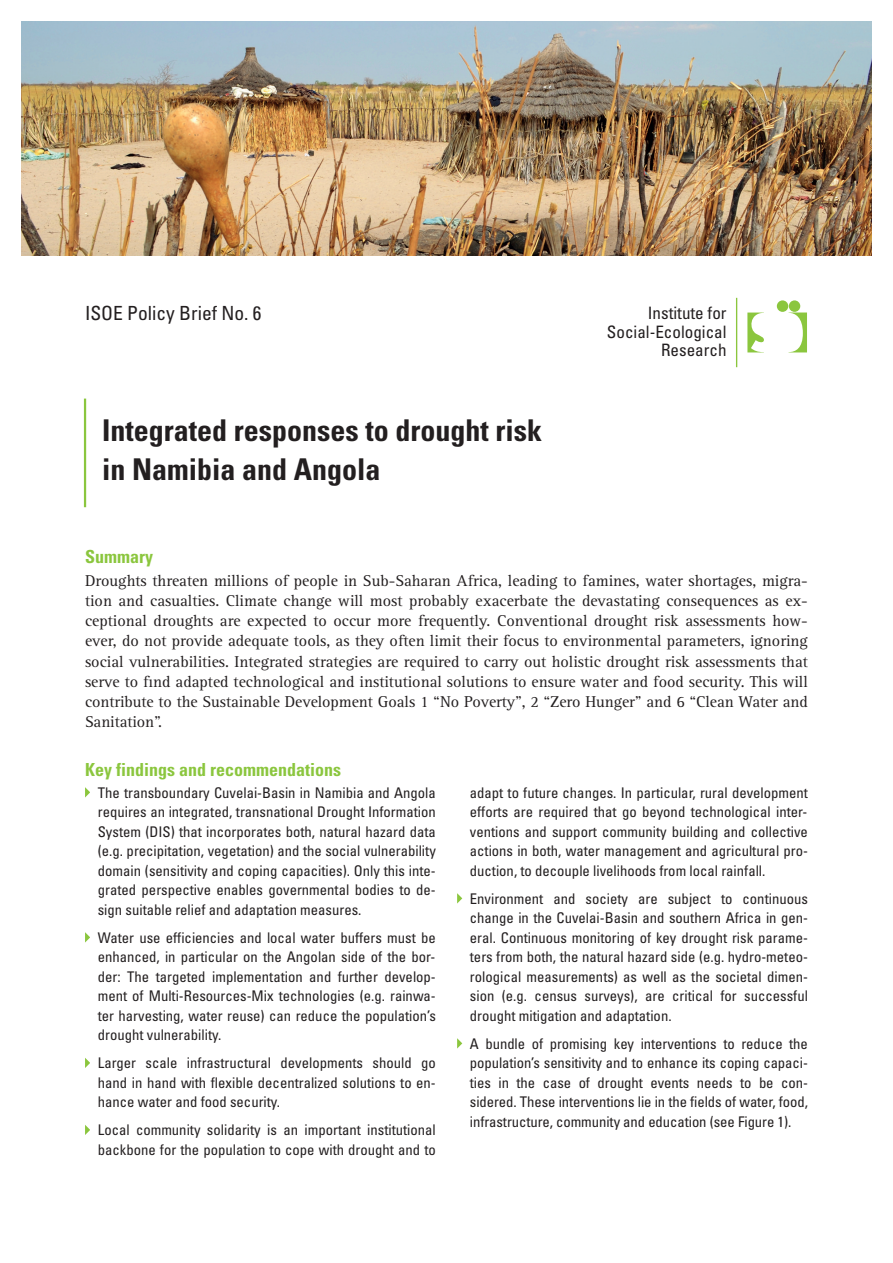
<style>
.page{position:relative;width:893px;height:1263px;background:#fff}
.page>*{position:absolute;margin:0;border:0;box-sizing:border-box;transform-origin:0 0}
.t1{font:700 condensed 30px/39px "Univers";color:#231f20}
.t2{font:condensed 19.5px "Univers";color:#231f20}
.t3{font:700 condensed 18px "Univers";color:#8bc63e}
.t4{font:condensed 17.1px/18.8px "Univers";color:#231f20;text-align:right}
.t5{font:16.2px/20.2px "Rotis Serif Pro";letter-spacing:-.005em;color:#231f20;text-align:justify}
.t6{font:condensed 14.7px/19.5px "Univers";color:#231f20;text-align:justify}
</style>
<div class="page">
<img style="left:21px;top:21px;width:851px;height:234px">
<svg style="left:747px;top:313px;width:17px;height:39px"></svg>
<div style="left:777px;top:300px;width:11px;height:12px;background:#8bc63e;border-radius:50%"></div>
<div style="left:789px;top:300px;width:11px;height:12px;background:#8bc63e;border-radius:50%"></div>
<svg style="left:789px;top:312px;width:18px;height:40px"></svg>
<hr style="left:736px;top:298px;width:1px;height:69px;background:#8bc63e">
<hr style="left:84px;top:399px;width:2px;height:108px;background:#8bc63e">
<svg style="left:85px;top:787px;width:5px;height:10px"></svg>
<svg style="left:85px;top:932px;width:5px;height:10px"></svg>
<svg style="left:85px;top:1058px;width:5px;height:10px"></svg>
<svg style="left:85px;top:1125px;width:5px;height:10px"></svg>
<svg style="left:457px;top:893px;width:5px;height:10px"></svg>
<svg style="left:457px;top:1038px;width:5px;height:10px"></svg>
<h2 class="t2" style="left:85px;top:306px;width:178px">ISOE Policy Brief No. 6</h2>
<h1 class="t1" style="left:102px;top:413px;width:441px">Integrated responses to drought risk in Namibia and Angola</h1>
<p class="t3" style="left:85px;top:550px;width:69px">Summary</p>
<p class="t4" style="left:607px;top:305px;width:121px">Institute for<br>Social-Ecological<br>Research</p>
<p class="t5" style="left:85px;top:571px;width:724px">Droughts threaten millions of people in Sub-Saharan Africa, leading to famines, water shortages, migra&shy;tion and casualties. Climate change will most probably exacerbate the devastating consequences as ex&shy;ceptional droughts are expected to occur more frequently. Conventional drought risk assessments how&shy;ever, do not provide adequate tools, as they often limit their focus to environmental parameters, ignoring social vulnerabilities. Integrated strategies are required to carry out holistic drought risk assessments that serve to find adapted technological and institutional solutions to ensure water and food security. This will contribute to the Sustainable Development Goals 1 “No Poverty”, 2 “Zero Hunger” and 6 “Clean Water and Sanitation”.</p>
<p class="t3" style="left:85px;top:763px;width:257px">Key findings and recommendations</p>
<p class="t6" style="left:98px;top:784px;width:340px">The transboundary Cuvelai-Basin in Namibia and Angola requires an integrated, transnational Drought Information System (DIS) that incorporates both, natural hazard data (e.g. precipitation, vegetation) and the social vulnerability domain (sensitivity and coping capacities). Only this inte&shy;grated perspective enables governmental bodies to de&shy;sign suitable relief and adaptation measures.</p>
<p class="t6" style="left:98px;top:929px;width:340px">Water use efficiencies and local water buffers must be enhanced, in particular on the Angolan side of the bor&shy;der: The targeted implementation and further develop&shy;ment of Multi-Resources-Mix technologies (e.g. rainwa&shy;ter harvesting, water reuse) can reduce the population’s drought vulnerability.</p>
<p class="t6" style="left:98px;top:1054px;width:340px">Larger scale infrastructural developments should go hand in hand with flexible decentralized solutions to en&shy;hance water and food security.</p>
<p class="t6" style="left:98px;top:1121px;width:340px">Local community solidarity is an important institutional backbone for the population to cope with drought and to</p>
<p class="t6" style="left:470px;top:784px;width:340px">adapt to future changes. In particular, rural development efforts are required that go beyond technological inter&shy;ventions and support community building and collective actions in both, water management and agricultural pro&shy;duction, to decouple livelihoods from local rainfall.</p>
<p class="t6" style="left:470px;top:890px;width:340px">Environment and society are subject to continuous change in the Cuvelai-Basin and southern Africa in gen&shy;eral. Continuous monitoring of key drought risk parame&shy;ters from both, the natural hazard side (e.g. hydro-meteo&shy;rological measurements) as well as the societal dimen&shy;sion (e.g. census surveys), are critical for successful drought mitigation and adaptation.</p>
<p class="t6" style="left:470px;top:1035px;width:340px">A bundle of promising key interventions to reduce the population’s sensitivity and to enhance its coping capaci&shy;ties in the case of drought events needs to be con&shy;sidered. These interventions lie in the fields of water, food, infrastructure, community and education (see Figure 1).</p>
</div>
